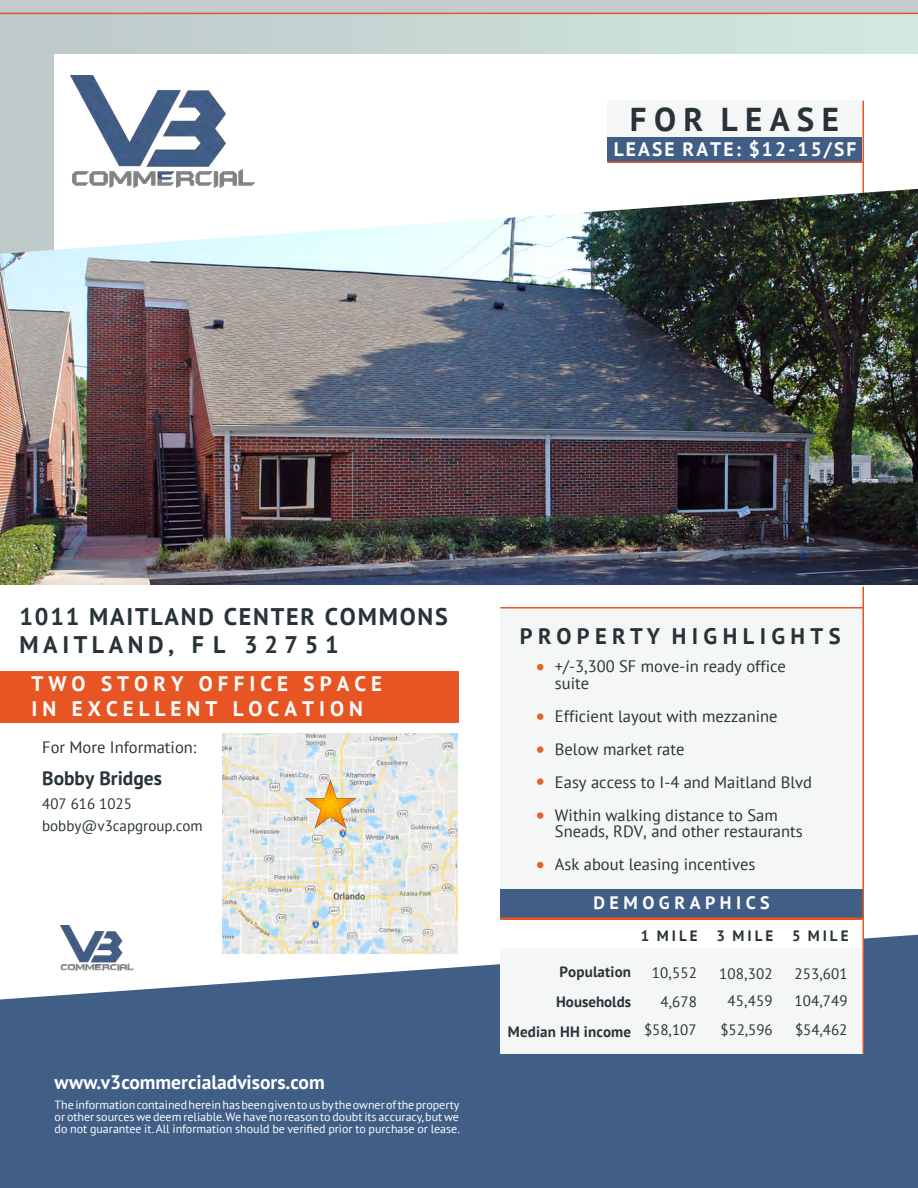
<style>
.page{position:relative;width:918px;height:1188px;background:#fff}
.page>*{position:absolute;margin:0;border:0;box-sizing:border-box;transform-origin:0 0}
.Title_Heading{font:700 33px "PT Sans";letter-spacing:.22em;color:#283338}
.Title_Heading-2{font:700 24px/27.8px "PT Sans";letter-spacing:.075em;color:#283338}
.Title_Heading-3{font:700 22.5px "PT Sans";letter-spacing:.24em;color:#283338}
.Title_Heading-4{font:700 21px/25.2px "PT Sans";letter-spacing:.24em;color:#fff}
.Title_Heading-5{font:700 19.5px "PT Sans";color:#fff}
.Title_Heading-6{font:700 19.5px "PT Sans";letter-spacing:.11em;color:#fff}
.Body_Text{font:700 19.5px "PT Sans";color:#283338}
.Title_Heading-7{font:700 18px "PT Sans";letter-spacing:.25em;color:#fff}
.Body_Text-2{font:16.5px/33px "PT Sans";color:#283338}
.Title_Heading-8{font:15px "PT Sans";letter-spacing:.01em;color:#283338}
.Title_Heading-9{font:700 15px/29.8px "PT Sans";letter-spacing:.01em;color:#283338;text-align:right}
.Body_Text-3{font:15px/22.5px "PT Sans";color:#283338}
.Body_Text-4{font:12px/12px "PT Sans";color:#fff;text-align:justify}
.s1{font-style:inherit}
</style>
<div class="page">
<img style="left:0;top:254px;width:918px;height:330px">
<svg style="left:0;top:935px;width:918px;height:253px;background:#516d91"></svg>
<div style="left:0;top:672px;width:459px;height:51px;background:#e75524"></div>
<div style="left:500px;top:607px;width:363px;height:447px;background:#f5f6f6"></div>
<div style="left:500px;top:889px;width:362px;height:29px;background:#405e86"></div>
<svg style="left:0;top:14px;width:918px;height:240px"></svg>
<svg style="left:0;top:0;width:918px;height:14px;background:#c5c0bc"></svg>
<hr style="left:500px;top:607px;width:363px;height:2px;background:#e75524">
<svg style="left:537px;top:664px;width:6px;height:6px"></svg>
<div style="left:537px;top:778px;width:6px;height:7px;background:#e9632d;border-radius:50%"></div>
<div style="left:537px;top:812px;width:6px;height:7px;background:#e9632d;border-radius:50%"></div>
<hr style="left:500px;top:917px;width:363px;height:3px;background:#e75524">
<div style="left:607px;top:101px;width:256px;height:61px;background:#f5f6f6"></div>
<div style="left:607px;top:137px;width:255px;height:24px;background:#405e86"></div>
<hr style="left:607px;top:161px;width:256px;height:2px;background:#e75524">
<hr style="left:862px;top:101px;width:2px;height:92px;background:#e75524">
<div style="left:500px;top:920px;width:362px;height:28px;background:#fff"></div>
<img style="left:60px;top:925px;width:74px;height:45px">
<hr style="left:863px;top:587px;width:1px;height:467px;background:#e75524">
<div style="left:537px;top:746px;width:6px;height:7px;background:#e9632d;border-radius:50%"></div>
<div style="left:537px;top:713px;width:6px;height:7px;background:#e9632d;border-radius:50%"></div>
<img style="left:222px;top:734px;width:235px;height:219px">
<img style="left:305px;top:777px;width:52px;height:53px">
<svg style="left:537px;top:862px;width:6px;height:6px"></svg>
<p class="Title_Heading" style="left:630px;top:97px;width:210px">FOR LEASE</p>
<p class="Title_Heading-6" style="left:614px;top:136px;width:244px">LEASE RATE: $12-15/SF</p>
<p class="Title_Heading-2" style="left:20px;top:602px;width:430px">1011 MAITLAND CENTER COMMONS<br>MAITLAND, F L <span class="s1">3</span>2751</p>
<p class="Title_Heading-4" style="left:32px;top:671px;width:352px">TWO STORY OFFICE SPACE<br>IN EXCELLENT LOCATION</p>
<p class="Body_Text-2" style="left:42px;top:730px;width:156px">For More Information:</p>
<p class="Body_Text" style="left:42px;top:765px;width:121px">Bobby Bridges</p>
<p class="Body_Text-3" style="left:42px;top:792px;width:162px">407 616 1025 bobby@v3capgroup.com</p>
<p class="Title_Heading-5" style="left:55px;top:1069px;width:272px">www.v3commercialadvisors.com</p>
<p class="Body_Text-4" style="left:55px;top:1098px;width:407px">The information contained herein has been given to us by the owner of the property or other sources we deem reliable. We have no reason to doubt its accuracy, but we do not guarantee it. All information should be verified prior to purchase or lease.</p>
<p class="Title_Heading-3" style="left:520px;top:621px;width:322px">PROPERTY HIGHLIGHTS</p>
<p class="Body_Text-2" style="left:555px;top:658px;width:233px;line-height:16.5px">+/-3,300 SF move-in ready office suite</p>
<p class="Body_Text-2" style="left:555px;top:699px;width:259px">Efficient layout with mezzanine<br>Below market rate<br>Easy access to I-4 and Maitland Blvd<br>Within walking distance to Sam</p>
<p class="Body_Text-2" style="left:555px;top:815px;width:249px">Sneads, RDV, and other restaurants<br>Ask about leasing incentives</p>
<p class="Title_Heading-7" style="left:593px;top:891px;width:178px">DEMOGRAPHICS</p>
<p class="Title_Heading-9" style="left:508px;top:957px;width:125px">Population<br>Households<br>Median HH income</p>
<p class="Title_Heading-9" style="left:641px;top:920px;width:58px">1 MILE</p>
<p class="Title_Heading-9" style="left:716px;top:920px;width:58px">3 MILE</p>
<p class="Title_Heading-9" style="left:792px;top:920px;width:58px">5 MILE</p>
<p class="Title_Heading-8" style="left:652px;top:963px;width:46px">10,552</p>
<p class="Title_Heading-8" style="left:719px;top:964px;width:55px">108,302</p>
<p class="Title_Heading-8" style="left:794px;top:964px;width:55px">253,601</p>
<p class="Title_Heading-8" style="left:660px;top:992px;width:38px">4,678</p>
<p class="Title_Heading-8" style="left:728px;top:992px;width:46px">45,459</p>
<p class="Title_Heading-8" style="left:794px;top:991px;width:55px">104,749</p>
<p class="Title_Heading-8" style="left:644px;top:1020px;width:54px"><span class="s1">$</span>58,107</p>
<p class="Title_Heading-8" style="left:720px;top:1020px;width:54px"><span class="s1">$</span>52,596</p>
<p class="Title_Heading-8" style="left:795px;top:1020px;width:54px"><span class="s1">$</span>54,462</p>
</div>
